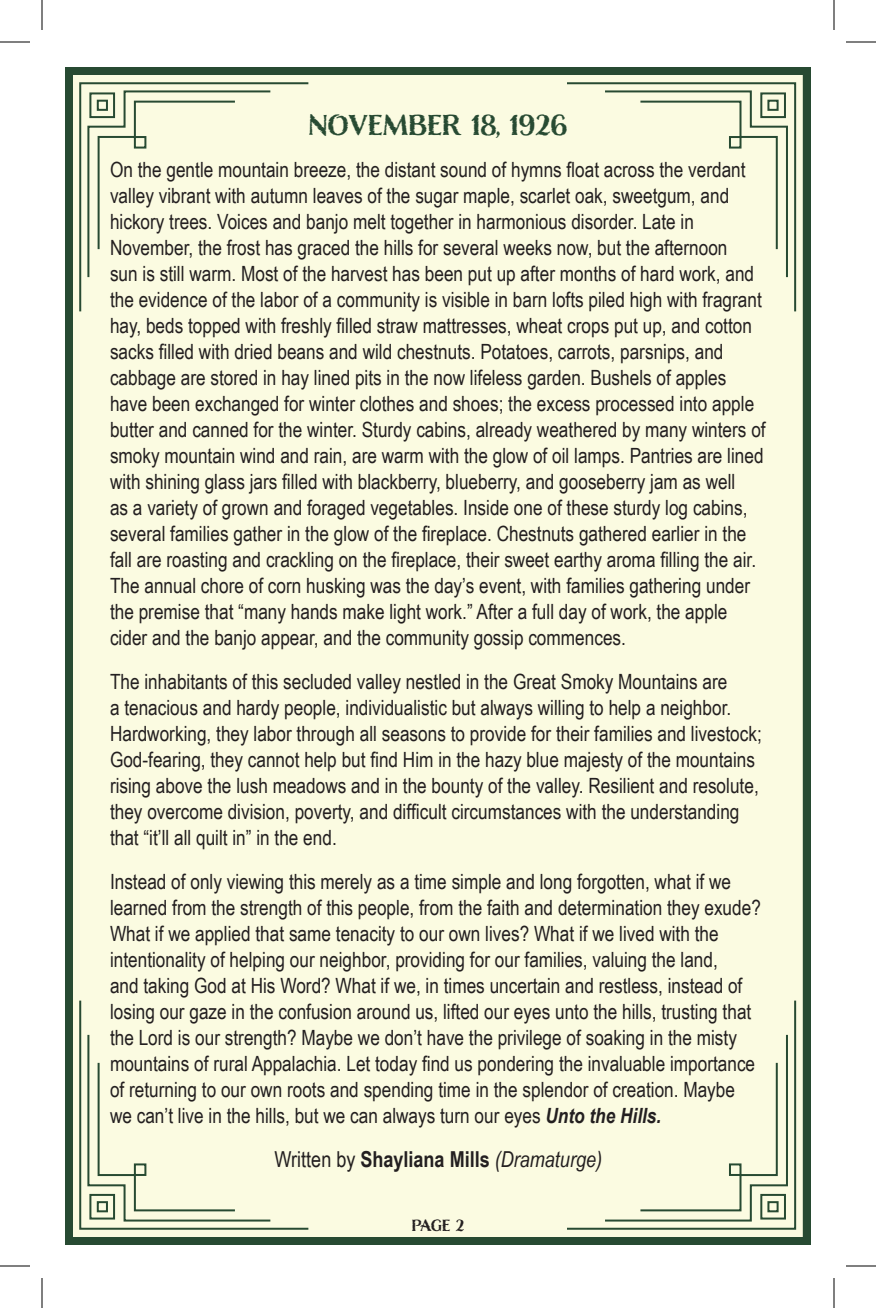
<style>
.page{position:relative;width:876px;height:1308px;background:#fff}
.page>*{position:absolute;margin:0;border:0;box-sizing:border-box;transform-origin:0 0}
.t1{font:700 32px "Nelson";color:#274a32}
.t2{font:700 22px "Arial Narrow";color:#231f20}
.t3{font:21px/26px "Arial Narrow";color:#231f20}
.t4{font:700 18px "Nelson";color:#231f20}
.s1{font-weight:700;font-style:italic}
.s2{font-weight:400}
.s3{font-weight:400;font-style:italic}
</style>
<div class="page">
<div style="left:74px;top:76px;width:728px;height:1160px;background:#fbfbe1"></div>
<div style="left:65px;top:67px;width:746px;height:1178px;border:8px solid #274a32"></div>
<hr style="left:0;top:42px;width:30px;height:1px;background:#000">
<hr style="left:846px;top:42px;width:30px;height:1px;background:#000">
<hr style="left:0;top:1266px;width:30px;height:1px;background:#000">
<hr style="left:846px;top:1266px;width:30px;height:1px;background:#000">
<hr style="left:42px;top:0;width:1px;height:30px;background:#000">
<hr style="left:42px;top:1278px;width:1px;height:30px;background:#000">
<hr style="left:834px;top:0;width:1px;height:30px;background:#000">
<hr style="left:834px;top:1278px;width:1px;height:30px;background:#000">
<h1 class="t1" style="left:308px;top:103px;width:261px">NOVEMBER 18, 1926</h1>
<p class="t3" style="left:110px;top:156px;width:657px">On the gentle mountain breeze, the distant sound of hymns float across the verdant valley vibrant with autumn leaves of the sugar maple, scarlet oak, sweetgum, and hickory trees. Voices and banjo melt together in harmonious disorder. Late in November, the frost has graced the hills for several weeks now, but the afternoon<br>sun is still warm. Most of the harvest has been put up after months of hard work, and the evidence of the labor of a community is visible in barn lofts piled high with fragrant hay, beds topped with freshly filled straw mattresses, wheat crops put up, and cotton sacks filled with dried beans and wild chestnuts. Potatoes, carrots, parsnips, and cabbage are stored in hay lined pits in the now lifeless garden. Bushels of apples have been exchanged for winter clothes and shoes; the excess processed into apple butter and canned for the winter. Sturdy cabins, already weathered by many winters of smoky mountain wind and rain, are warm with the glow of oil lamps. Pantries are lined with shining glass jars filled with blackberry, blueberry, and gooseberry jam as well<br>as a variety of grown and foraged vegetables. Inside one of these sturdy log cabins, several families gather in the glow of the fireplace. Chestnuts gathered earlier in the fall are roasting and crackling on the fireplace, their sweet earthy aroma filling the air.<br>The annual chore of corn husking was the day’s event, with families gathering under the premise that “many hands make light work.” After a full day of work, the apple cider and the banjo appear, and the community gossip commences.</p>
<p class="t3" style="left:110px;top:668px;width:653px">The inhabitants of this secluded valley nestled in the Great Smoky Mountains are<br>a tenacious and hardy people, individualistic but always willing to help a neighbor.<br>Hardworking, they labor through all seasons to provide for their families and livestock; God-fearing, they cannot help but find Him in the hazy blue majesty of the mountains rising above the lush meadows and in the bounty of the valley. Resilient and resolute, they overcome division, poverty, and difficult circumstances with the understanding that “it’ll all quilt in” in the end.</p>
<p class="t3" style="left:110px;top:868px;width:652px">Instead of only viewing this merely as a time simple and long forgotten, what if we learned from the strength of this people, from the faith and determination they exude?<br>What if we applied that same tenacity to our own lives? What if we lived with the intentionality of helping our neighbor, providing for our families, valuing the land,<br>and taking God at His Word? What if we, in times uncertain and restless, instead of losing our gaze in the confusion around us, lifted our eyes unto the hills, trusting that the Lord is our strength? Maybe we don’t have the privilege of soaking in the misty mountains of rural Appalachia. Let today find us pondering the invaluable importance of returning to our own roots and spending time in the splendor of creation. Maybe we can’t live in the hills, but we can always turn our eyes <span class="s1">Unto the Hills.</span></p>
<p class="t2" style="left:275px;top:1143px;width:329px"><span class="s2">Written by</span> Shayliana Mills <span class="s3">(Dramaturge)</span></p>
<p class="t4" style="left:412px;top:1212px;width:54px">PAGE 2</p>
</div>
